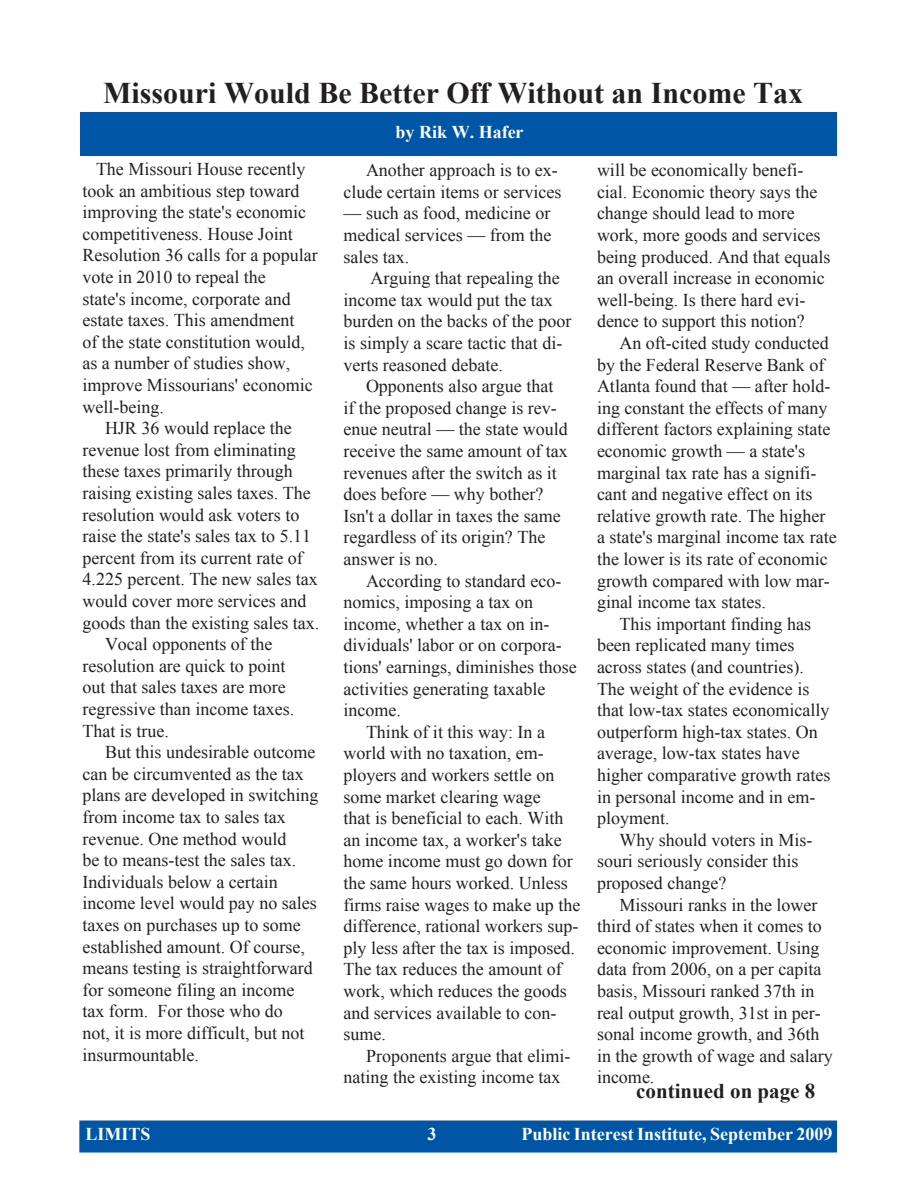
<style>
.page{position:relative;width:918px;height:1188px;background:#fff}
.page>*{position:absolute;margin:0;border:0;box-sizing:border-box;transform-origin:0 0}
.t1{font:700 30px "Times New Roman";color:#231f20}
.t2{font:700 21px "Times New Roman";color:#231f20}
.t3{font:18px/21.6px "Times New Roman";color:#231f20}
.t4{font:700 18px "Times New Roman";color:#fff}
</style>
<div class="page">
<div style="left:80px;top:1121px;width:756px;height:31px;background:#0155a5"></div>
<div style="left:79px;top:1120px;width:758px;height:33px;border:2px solid #0155a5"></div>
<div style="left:80px;top:112px;width:757px;height:44px;background:#0155a5"></div>
<p class="t1" style="left:103px;top:72px;width:701px">Missouri Would Be Better Off Without an Income Tax</p>
<p class="t4" style="left:396px;top:119px;width:129px">by Rik W. Hafer</p>
<p class="t3" style="left:82px;top:158px;width:237px;text-indent:14px">The Missouri House recently took an ambitious step toward improving the state's economic competitiveness. House Joint<br>Resolution 36 calls for a popular vote in 2010 to repeal the<br>state's income, corporate and estate taxes. This amendment<br>of the state constitution would, as a number of studies show, improve Missourians' economic well-being.</p>
<p class="t3" style="left:82px;top:417px;width:238px;text-indent:22px">HJR 36 would replace the revenue lost from eliminating these taxes primarily through raising existing sales taxes. The resolution would ask voters to raise the state's sales tax to 5.11 percent from its current rate of<br>4.225 percent. The new sales tax would cover more services and goods than the existing sales tax.</p>
<p class="t3" style="left:82px;top:633px;width:213px;text-indent:22px">Vocal opponents of the resolution are quick to point out that sales taxes are more regressive than income taxes.<br>That is true.</p>
<p class="t3" style="left:82px;top:741px;width:237px;text-indent:22px">But this undesirable outcome can be circumvented as the tax plans are developed in switching from income tax to sales tax revenue. One method would<br>be to means-test the sales tax.<br>Individuals below a certain income level would pay no sales taxes on purchases up to some established amount. Of course, means testing is straightforward for someone filing an income tax form. For those who do<br>not, it is more difficult, but not insurmountable.</p>
<p class="t3" style="left:344px;top:159px;width:219px;text-align:right">Another approach is to ex&shy;clude certain items or services</p>
<p class="t3" style="left:344px;top:202px;width:209px;text-align:justify">— such as food, medicine or medical services — from the sales tax.</p>
<p class="t3" style="left:344px;top:267px;width:229px;text-indent:27px">Arguing that repealing the income tax would put the tax burden on the backs of the poor is simply a scare tactic that di&shy;verts reasoned debate.</p>
<p class="t3" style="left:344px;top:375px;width:226px;text-indent:22px">Opponents also argue that if the proposed change is rev&shy;enue neutral — the state would receive the same amount of tax revenues after the switch as it does before — why bother?<br>Isn't a dollar in taxes the same regardless of its origin? The answer is no.</p>
<p class="t3" style="left:344px;top:569px;width:235px;text-indent:22px">According to standard eco&shy;nomics, imposing a tax on income, whether a tax on in&shy;dividuals' labor or on corpora&shy;tions' earnings, diminishes those activities generating taxable income.</p>
<p class="t3" style="left:344px;top:721px;width:238px;text-indent:22px">Think of it this way: In a world with no taxation, em&shy;ployers and workers settle on some market clearing wage<br>that is beneficial to each. With an income tax, a worker's take home income must go down for the same hours worked. Unless firms raise wages to make up the difference, rational workers sup&shy;ply less after the tax is imposed.<br>The tax reduces the amount of work, which reduces the goods and services available to con&shy;sume.</p>
<p class="t3" style="left:344px;top:1045px;width:228px;text-indent:22px">Proponents argue that elimi&shy;nating the existing income tax</p>
<p class="t3" style="left:597px;top:159px;width:235px">will be economically benefi&shy;cial. Economic theory says the change should lead to more work, more goods and services being produced. And that equals an overall increase in economic well-being. Is there hard evi&shy;dence to support this notion?</p>
<p class="t3" style="left:597px;top:332px;width:241px;text-indent:22px">An oft-cited study conducted by the Federal Reserve Bank of<br>Atlanta found that — after hold&shy;ing constant the effects of many different factors explaining state economic growth — a state's marginal tax rate has a signifi&shy;cant and negative effect on its relative growth rate. The higher a state's marginal income tax rate the lower is its rate of economic growth compared with low mar&shy;ginal income tax states.</p>
<p class="t3" style="left:597px;top:613px;width:235px;text-indent:22px">This important finding has been replicated many times across states (and countries).<br>The weight of the evidence is that low-tax states economically outperform high-tax states. On average, low-tax states have higher comparative growth rates in personal income and in em&shy;ployment.</p>
<p class="t3" style="left:597px;top:829px;width:217px;text-indent:22px">Why should voters in Mis&shy;souri seriously consider this proposed change?</p>
<p class="t3" style="left:597px;top:893px;width:237px;text-indent:22px">Missouri ranks in the lower third of states when it comes to economic improvement. Using data from 2006, on a per capita basis, Missouri ranked 37th in real output growth, 31st in per&shy;sonal income growth, and 36th in the growth of wage and salary income.</p>
<p class="t2" style="left:636px;top:1077px;width:181px">continued on page 8</p>
<p class="t4" style="left:86px;top:1121px;width:67px">LIMITS</p>
<p class="t4" style="left:521px;top:1121px;width:313px">Public Interest Institute, September 2009</p>
</div>
